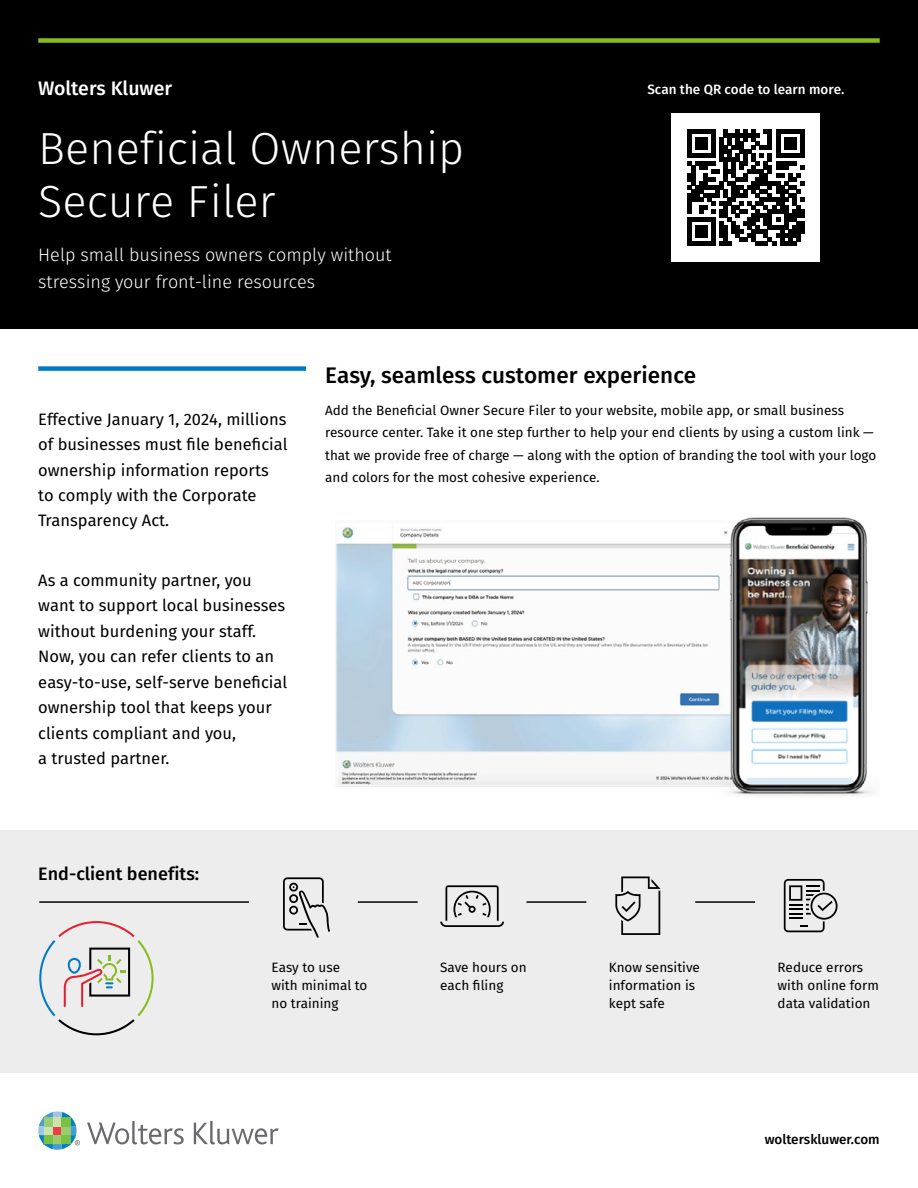
<style>
.page{position:relative;width:918px;height:1188px;background:#fff}
.page>*{position:absolute;margin:0;border:0;box-sizing:border-box;transform-origin:0 0}
.t1{font:300 45px/52.5px "Fira Sans";color:#fff}
.t2{font:500 22.5px "Fira Sans";color:#000}
.t3{font:500 19.5px "Fira Sans";color:#fff}
.t4{font:300 18px/27px "Fira Sans";color:#fff}
.t5{font:500 18px "Fira Sans";color:#000}
.t6{font:16.5px/25.5px "Fira Sans";color:#000}
.t7{font:13.5px/18px "Fira Sans";color:#000}
.t8{font:500 13.5px "Fira Sans";color:#fff}
.t9{font:500 13.5px "Fira Sans";color:#000}
</style>
<div class="page">
<div style="left:0;top:0;width:918px;height:328px;background:#000"></div>
<div style="left:38px;top:38px;width:842px;height:5px;background:#85bc20"></div>
<svg style="left:87px;top:1121px;width:97px;height:23px"></svg>
<svg style="left:194px;top:1121px;width:85px;height:23px"></svg>
<svg style="left:38px;top:1111px;width:42px;height:39px"></svg>
<div style="left:38px;top:366px;width:268px;height:5px;background:#007ac3"></div>
<div style="left:671px;top:113px;width:149px;height:149px;background:#fff"></div>
<svg style="left:688px;top:129px;width:116px;height:117px"></svg>
<hr style="left:800px;top:222px;width:4px;height:12px;background:#000">
<div style="left:0;top:831px;width:918px;height:242px;background:#ededed"></div>
<hr style="left:39px;top:901px;width:210px;height:2px;background:#000">
<hr style="left:358px;top:901px;width:60px;height:2px;background:#000">
<hr style="left:527px;top:901px;width:59px;height:2px;background:#000">
<hr style="left:695px;top:901px;width:60px;height:2px;background:#000">
<svg style="left:39px;top:921px;width:115px;height:114px"></svg>
<svg style="left:440px;top:885px;width:64px;height:42px"></svg>
<svg style="left:615px;top:876px;width:46px;height:59px"></svg>
<svg style="left:283px;top:877px;width:47px;height:61px"></svg>
<svg style="left:784px;top:879px;width:54px;height:53px"></svg>
<img style="left:336px;top:517px;width:537px;height:279px">
<h3 class="t3" style="left:38px;top:72px;width:135px">Wolters Kluwer</h3>
<h1 class="t1" style="left:38px;top:122px;width:428px">Beneficial Ownership<br>Secure Filer</h1>
<h3 class="t4" style="left:38px;top:241px;width:355px">Help small business owners comply without stressing your front-line resources</h3>
<p class="t8" style="left:647px;top:79px;width:199px">Scan the QR code to learn more.</p>
<p class="t6" style="left:38px;top:406px;width:251px">Effective January 1, 2024, millions of businesses must file beneficial ownership information reports to comply with the Corporate<br>Transparency Act.</p>
<p class="t6" style="left:38px;top:567px;width:251px">As a community partner, you want to support local businesses without burdening your staff.<br>Now, you can refer clients to an easy-to-use, self-serve beneficial ownership tool that keeps your clients compliant and you,<br>a trusted partner.</p>
<h2 class="t2" style="left:325px;top:357px;width:373px">Easy, seamless customer experience</h2>
<p class="t7" style="left:325px;top:398px;width:553px;line-height:22.5px">Add the Beneficial Owner Secure Filer to your website, mobile app, or small business resource center. Take it one step further to help your end clients by using a custom link — that we provide free of charge — along with the option of branding the tool with your logo and colors for the most cohesive experience.</p>
<h3 class="t5" style="left:38px;top:859px;width:162px">End-client benefits:</h3>
<p class="t7" style="left:271px;top:957px;width:98px">Easy to use with minimal to no training</p>
<p class="t7" style="left:440px;top:957px;width:88px">Save hours on each filing</p>
<p class="t7" style="left:609px;top:957px;width:93px">Know sensitive information is kept safe</p>
<p class="t7" style="left:778px;top:957px;width:103px">Reduce errors with online form data validation</p>
<p class="t9" style="left:765px;top:1129px;width:116px">wolterskluwer.com</p>
</div>
